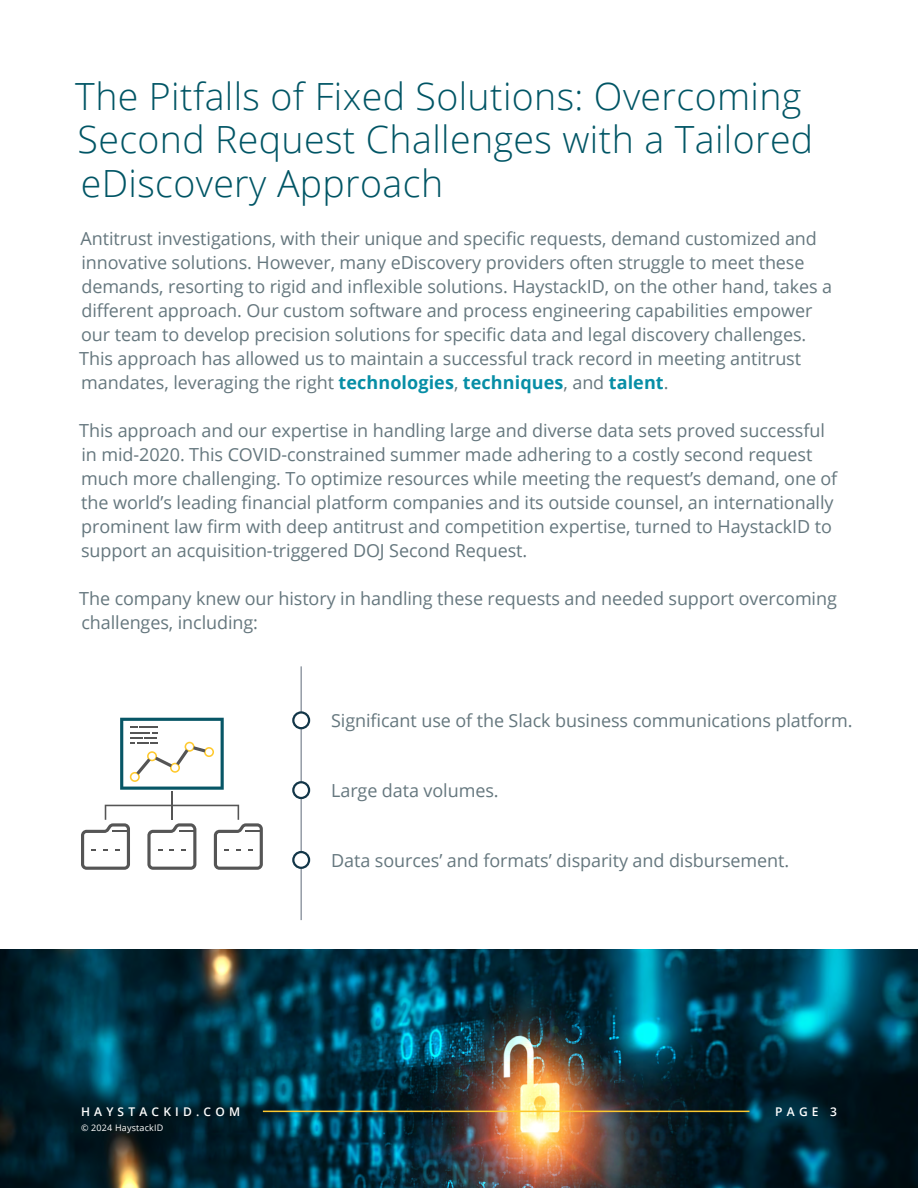
<style>
.page{position:relative;width:918px;height:1188px;background:#fff}
.page>*{position:absolute;margin:0;border:0;box-sizing:border-box;transform-origin:0 0}
.t1{font:300 37.5px/43.5px "Open Sans";letter-spacing:.01em;color:#005565}
.t2{font:18px/24px "Open Sans";letter-spacing:-.005em;color:#65777e}
.t3{font:600 12px "Open Sans";letter-spacing:.35em;color:#fff}
.t4{font:9px "Open Sans";letter-spacing:.02em;color:#fff}
.s1{font-weight:700;color:#078ea6}
</style>
<div class="page">
<img style="left:0;top:950px;width:918px;height:238px">
<hr style="left:300px;top:666px;width:2px;height:254px;background:#949ca6">
<svg style="left:293px;top:712px;width:16px;height:16px"></svg>
<div style="left:292px;top:711px;width:18px;height:18px;border:2px solid #123648;border-radius:50%"></div>
<svg style="left:293px;top:782px;width:16px;height:16px"></svg>
<div style="left:292px;top:781px;width:18px;height:18px;border:2px solid #123648;border-radius:50%"></div>
<svg style="left:293px;top:852px;width:16px;height:16px"></svg>
<div style="left:292px;top:851px;width:18px;height:18px;border:2px solid #123648;border-radius:50%"></div>
<hr style="left:171px;top:791px;width:2px;height:29px;background:#555">
<svg style="left:120px;top:718px;width:104px;height:72px"></svg>
<svg style="left:81px;top:805px;width:182px;height:65px"></svg>
<hr style="left:263px;top:1111px;width:486px;height:1px;background:#fdc82f">
<h1 class="t1" style="left:75px;top:73px;width:739px">The Pitfalls of Fixed Solutions: Overcoming<br>Second Request Challenges with a Tailored eDiscovery Approach</h1>
<p class="t2" style="left:79px;top:226px;width:754px">Antitrust investigations, with their unique and specific requests, demand customized and innovative solutions. However, many eDiscovery providers often struggle to meet these demands, resorting to rigid and inflexible solutions. HaystackID, on the other hand, takes a different approach. Our custom software and process engineering capabilities empower our team to develop precision solutions for specific data and legal discovery challenges.<br>This approach has allowed us to maintain a successful track record in meeting antitrust mandates, leveraging the right <span class="s1">technologies</span>, <span class="s1">techniques</span>, and <span class="s1">talent</span>.</p>
<p class="t2" style="left:79px;top:418px;width:760px">This approach and our expertise in handling large and diverse data sets proved successful in mid-2020. This COVID-constrained summer made adhering to a costly second request much more challenging. To optimize resources while meeting the request’s demand, one of the world’s leading financial platform companies and its outside counsel, an internationally prominent law firm with deep antitrust and competition expertise, turned to HaystackID to support an acquisition-triggered DOJ Second Request.</p>
<p class="t2" style="left:79px;top:586px;width:759px">The company knew our history in handling these requests and needed support overcoming challenges, including:</p>
<p class="t2" style="left:331px;top:708px;width:523px">Significant use of the Slack business communications platform.</p>
<p class="t2" style="left:331px;top:778px;width:169px">Large data volumes.</p>
<p class="t2" style="left:331px;top:848px;width:460px">Data sources’ and formats’ disparity and disbursement.</p>
<p class="t3" style="left:81px;top:1104px;width:161px">HAYSTACKID.COM</p>
<p class="t3" style="left:775px;top:1104px;width:63px">PAGE 3</p>
<p class="t4" style="left:81px;top:1122px;width:84px">© 2024 HaystackID</p>
</div>
